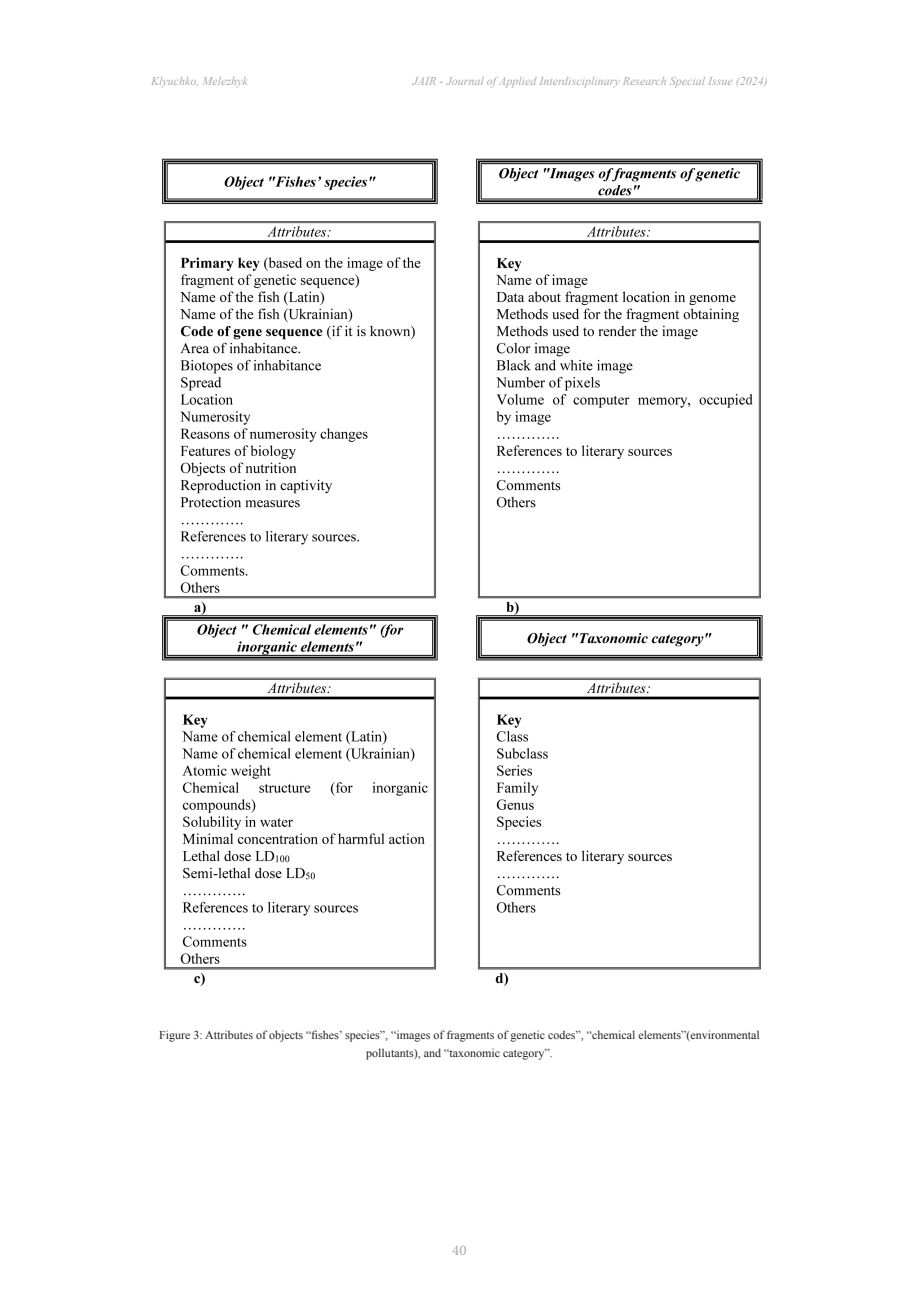
<style>
.page{position:relative;width:919px;height:1289px;background:#fff}
.page>*{position:absolute;margin:0;border:0;box-sizing:border-box;transform-origin:0 0}
.t1{font:15px "Minion Pro";color:#a8a9ad}
.t2{font:12px/18px "Times New Roman";color:#231f20;text-align:center}
.t3{font:italic 12px "Times New Roman";color:#a8a9ad}
</style>
<div class="page">
<img style="left:162px;top:158px;width:601px;height:828px">
<p class="t3" style="left:151px;top:72px;width:98px">Klyuchko, Melezhyk</p>
<p class="t3" style="left:412px;top:72px;width:357px">JAIR - Journal of Applied Interdisciplinary Research Special Issue (2024)</p>
<p class="t2" style="left:159px;top:1026px;width:602px">Figure 3: Attributes of objects “fishes’ species”, “images of fragments of genetic codes”, “chemical elements”(environmental pollutants), and “taxonomic category”.</p>
<p class="t1" style="left:452px;top:1239px;width:16px">40</p>
</div>
